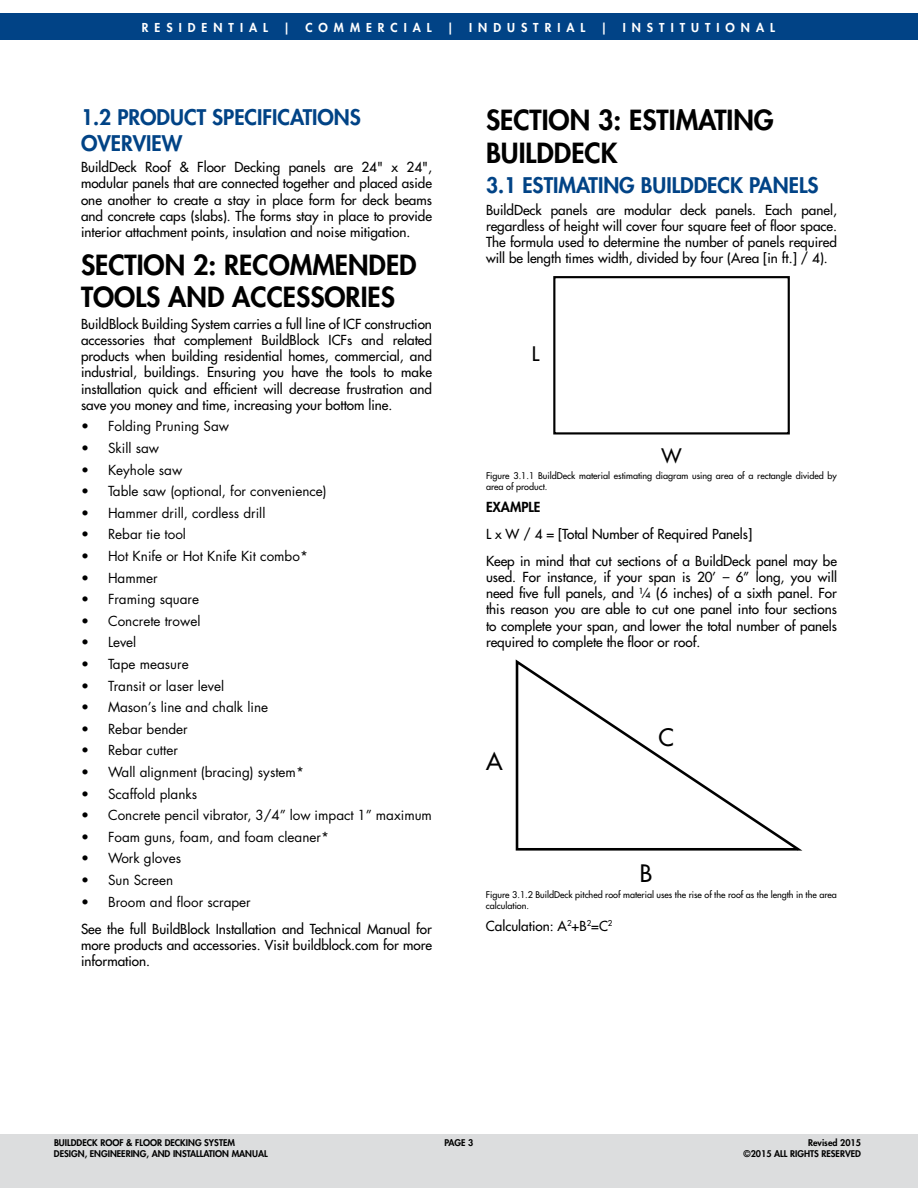
<style>
.page{position:relative;width:918px;height:1188px;background:#fff}
.page>*{position:absolute;margin:0;border:0;box-sizing:border-box;transform-origin:0 0}
.t1{font:800 27px/32.4px "Futura Std";color:#000}
.t2{font:500 23.4px "Futura Std";color:#000}
.t3{font:800 21px/25.2px "Futura Std";color:#014386}
.t4{font:500 19.5px "Futura Std";color:#000}
.t5{font:500 13.5px/16.2px "Futura Std";color:#000;text-align:justify}
.t6{font:13.5px "Futura Std";color:#000}
.t7{font:800 13.5px "Futura Std";color:#000}
.t8{font:800 12px "Futura Std";letter-spacing:.5em;color:#fff}
.t9{font:500 9px/10.8px "Futura Std";color:#000}
.t10{font:800 9px "Futura Std";color:#000}
</style>
<div class="page">
<div style="left:0;top:1134px;width:918px;height:54px;background:#dcddde"></div>
<div style="left:0;top:14px;width:918px;height:26px;background:#014386"></div>
<div style="left:553px;top:276px;width:237px;height:159px;border:2px solid #000"></div>
<svg style="left:515px;top:659px;width:287px;height:192px"></svg>
<p class="t8" style="left:142px;top:20px;width:128px">RESIDENTIAL</p>
<p class="t8" style="left:283px;top:20px;width:8px">|</p>
<p class="t8" style="left:305px;top:20px;width:128px">COMMERCIAL</p>
<p class="t8" style="left:447px;top:20px;width:8px">|</p>
<p class="t8" style="left:469px;top:20px;width:118px">INDUSTRIAL</p>
<p class="t8" style="left:601px;top:20px;width:8px">|</p>
<p class="t8" style="left:623px;top:20px;width:154px">INSTITUTIONAL</p>
<h3 class="t3" style="left:81px;top:105px;width:281px">1.2 PRODUCT SPECIFICATIONS<br>OVERVIEW</h3>
<p class="t5" style="left:81px;top:159px;width:353px">BuildDeck Roof &amp; Floor Decking panels are 24" x 24", modular panels that are connected together and placed aside one another to create a stay in place form for deck beams and concrete caps (slabs). The forms stay in place to provide interior attachment points, insulation and noise mitigation.</p>
<h1 class="t1" style="left:81px;top:249px;width:337px">SECTION 2: RECOMMENDED<br>TOOLS AND ACCESSORIES</h1>
<p class="t5" style="left:81px;top:316px;width:353px">BuildBlock Building System carries a full line of ICF construction accessories that complement BuildBlock ICFs and related products when building residential homes, commercial, and industrial, buildings. Ensuring you have the tools to make installation quick and efficient will decrease frustration and save you money and time, increasing your bottom line.</p>
<p class="t6" style="left:81px;top:418px;width:150px">• Folding Pruning Saw</p>
<p class="t6" style="left:81px;top:439px;width:80px">• Skill saw</p>
<p class="t6" style="left:81px;top:461px;width:103px">• Keyhole saw</p>
<p class="t6" style="left:81px;top:483px;width:247px">• Table saw (optional, for convenience)</p>
<p class="t6" style="left:81px;top:504px;width:186px">• Hammer drill, cordless drill</p>
<p class="t6" style="left:81px;top:526px;width:107px">• Rebar tie tool</p>
<p class="t6" style="left:81px;top:547px;width:229px">• Hot Knife or Hot Knife Kit combo*</p>
<p class="t6" style="left:81px;top:569px;width:78px">• Hammer</p>
<p class="t6" style="left:81px;top:591px;width:120px">• Framing square</p>
<p class="t6" style="left:81px;top:612px;width:121px">• Concrete trowel</p>
<p class="t6" style="left:81px;top:634px;width:57px">• Level</p>
<p class="t6" style="left:81px;top:655px;width:109px">• Tape measure</p>
<p class="t6" style="left:81px;top:677px;width:145px">• Transit or laser level</p>
<p class="t6" style="left:81px;top:699px;width:189px">• Mason’s line and chalk line</p>
<p class="t6" style="left:81px;top:720px;width:108px">• Rebar bender</p>
<p class="t6" style="left:81px;top:742px;width:98px">• Rebar cutter</p>
<p class="t6" style="left:81px;top:763px;width:225px">• Wall alignment (bracing) system*</p>
<p class="t6" style="left:81px;top:785px;width:118px">• Scaffold planks</p>
<p class="t6" style="left:81px;top:807px;width:352px">• Concrete pencil vibrator, 3/4” low impact 1” maximum</p>
<p class="t6" style="left:81px;top:828px;width:250px">• Foam guns, foam, and foam cleaner*</p>
<p class="t6" style="left:81px;top:850px;width:102px">• Work gloves</p>
<p class="t6" style="left:81px;top:871px;width:94px">• Sun Screen</p>
<p class="t6" style="left:81px;top:893px;width:171px">• Broom and floor scraper</p>
<p class="t5" style="left:81px;top:921px;width:353px">See the full BuildBlock Installation and Technical Manual for more products and accessories. Visit buildblock.com for more information.</p>
<h1 class="t1" style="left:486px;top:104px;width:289px">SECTION 3: ESTIMATING<br>BUILDDECK</h1>
<h3 class="t3" style="left:486px;top:173px;width:334px">3.1 ESTIMATING BUILDDECK PANELS</h3>
<p class="t5" style="left:486px;top:202px;width:353px">BuildDeck panels are modular deck panels. Each panel, regardless of height will cover four square feet of floor space.<br>The formula used to determine the number of panels required will be length times width, divided by four (Area [in ft.] / 4).</p>
<h3 class="t4" style="left:532px;top:341px;width:9px">L</h3>
<h3 class="t4" style="left:662px;top:443px;width:22px">W</h3>
<p class="t9" style="left:486px;top:471px;width:352px">Figure 3.1.1 BuildDeck material estimating diagram using area of a rectangle divided by area of product.</p>
<p class="t7" style="left:486px;top:498px;width:56px">EXAMPLE</p>
<p class="t5" style="left:486px;top:520px;width:352px;line-height:27px">L x W / 4 = [Total Number of Required Panels]<br>Keep in mind that cut sections of a BuildDeck panel may be</p>
<p class="t5" style="left:486px;top:569px;width:353px">used. For instance, if your span is 20’ – 6” long, you will need five full panels, and ¼ (6 inches) of a sixth panel. For this reason you are able to cut one panel into four sections to complete your span, and lower the total number of panels required to complete the floor or roof.</p>
<h2 class="t2" style="left:486px;top:746px;width:18px">A</h2>
<h2 class="t2" style="left:658px;top:722px;width:17px">C</h2>
<h2 class="t2" style="left:640px;top:859px;width:14px">B</h2>
<p class="t9" style="left:486px;top:890px;width:352px">Figure 3.1.2 BuildDeck pitched roof material uses the rise of the roof as the length in the area calculation.</p>
<p class="t5" style="left:486px;top:918px;width:128px">Calculation: A<sup>2</sup>+B<sup>2</sup>=C<sup>2</sup></p>
<p class="t10" style="left:54px;top:1137px;width:182px">BUILDDECK ROOF &amp; FLOOR DECKING SYSTEM</p>
<p class="t10" style="left:445px;top:1137px;width:30px">PAGE 3</p>
<p class="t10" style="left:808px;top:1137px;width:54px">Revised 2015</p>
<p class="t10" style="left:54px;top:1148px;width:215px">DESIGN, ENGINEERING, AND INSTALLATION MANUAL</p>
<p class="t10" style="left:744px;top:1148px;width:119px">©2015 ALL RIGHTS RESERVED</p>
</div>
